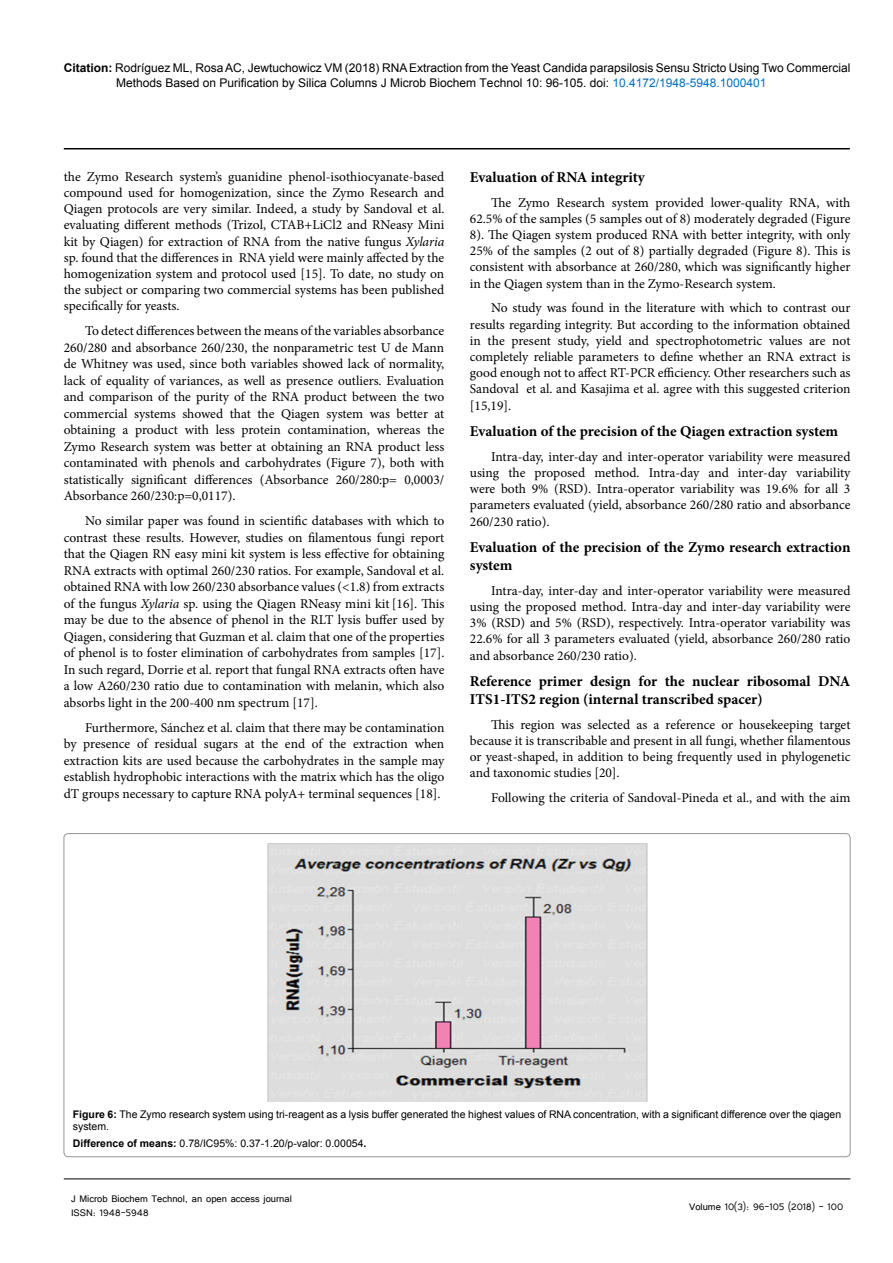
<style>
.page{position:relative;width:893px;height:1263px;background:#fff}
.page>*{position:absolute;margin:0;border:0;box-sizing:border-box;transform-origin:0 0}
.t1{font:700 15px/18px "Minion Pro";color:#000}
.t2{font:13.5px/16.2px "Minion Pro";color:#000;text-align:justify}
.t3{font:12px/14.4px "Arial";color:#000}
.t4{font:12px/14.4px "Tunga";color:#000}
.t5{font:10.5px/12.6px "Arial";color:#000}
.s1{font-weight:700}
.s2{color:#0072bc}
.s3{font-style:italic}
</style>
<div class="page">
<hr style="left:64px;top:148px;width:786px;height:1px;background:#000">
<hr style="left:64px;top:1179px;width:786px;height:1px;background:#000">
<img style="left:267px;top:843px;width:381px;height:258px">
<p class="t3" style="left:116px;top:61px;width:736px;text-indent:-52px"><span class="s1">Citation:</span> Rodríguez ML, Rosa AC, Jewtuchowicz VM (2018) RNA Extraction from the Yeast Candida parapsilosis Sensu Stricto Using Two Commercial<br>Methods Based on Purification by Silica Columns J Microb Biochem Technol 10: 96-105. doi: <span class="s2">10.4172/1948-5948.1000401</span></p>
<p class="t2" style="left:64px;top:168px;width:382px">the Zymo Research system’s guanidine phenol-isothiocyanate-based compound used for homogenization, since the Zymo Research and Qiagen protocols are very similar. Indeed, a study by Sandoval et al. evaluating different methods (Trizol, CTAB+LiCl2 and RNeasy Mini kit by Qiagen) for extraction of RNA from the native fungus <span class="s3">Xylaria </span>sp. found that the differences in RNA yield were mainly affected by the homogenization system and protocol used [15]. To date, no study on the subject or comparing two commercial systems has been published specifically for yeasts.</p>
<p class="t2" style="left:64px;top:323px;width:382px;text-indent:21px">To detect differences between the means of the variables absorbance 260/280 and absorbance 260/230, the nonparametric test U de Mann de Whitney was used, since both variables showed lack of normality, lack of equality of variances, as well as presence outliers. Evaluation and comparison of the purity of the RNA product between the two commercial systems showed that the Qiagen system was better at obtaining a product with less protein contamination, whereas the Zymo Research system was better at obtaining an RNA product less contaminated with phenols and carbohydrates (Figure 7), both with statistically significant differences (Absorbance 260/280:p= 0,0003/ Absorbance 260/230:p=0,0117).</p>
<p class="t2" style="left:64px;top:513px;width:382px;text-indent:21px">No similar paper was found in scientific databases with which to contrast these results. However, studies on filamentous fungi report that the Qiagen RN easy mini kit system is less effective for obtaining RNA extracts with optimal 260/230 ratios. For example, Sandoval et al. obtained RNA with low 260/230 absorbance values (&lt;1.8) from extracts of the fungus <span class="s3">Xylaria</span> sp. using the Qiagen RNeasy mini kit [16]. This may be due to the absence of phenol in the RLT lysis buffer used by Qiagen, considering that Guzman et al. claim that one of the properties of phenol is to foster elimination of carbohydrates from samples [17].<br>In such regard, Dorrie et al. report that fungal RNA extracts often have a low A260/230 ratio due to contamination with melanin, which also absorbs light in the 200-400 nm spectrum [17].</p>
<p class="t2" style="left:64px;top:719px;width:382px;text-indent:21px">Furthermore, Sánchez et al. claim that there may be contamination by presence of residual sugars at the end of the extraction when extraction kits are used because the carbohydrates in the sample may establish hydrophobic interactions with the matrix which has the oligo dT groups necessary to capture RNA polyA+ terminal sequences [18].</p>
<p class="t1" style="left:470px;top:168px;width:177px">Evaluation of RNA integrity</p>
<p class="t2" style="left:470px;top:194px;width:382px;text-indent:21px">The Zymo Research system provided lower-quality RNA, with 62.5% of the samples (5 samples out of 8) moderately degraded (Figure 8). The Qiagen system produced RNA with better integrity, with only 25% of the samples (2 out of 8) partially degraded (Figure 8). This is consistent with absorbance at 260/280, which was significantly higher in the Qiagen system than in the Zymo-Research system.</p>
<p class="t2" style="left:470px;top:300px;width:382px;text-indent:21px">No study was found in the literature with which to contrast our results regarding integrity. But according to the information obtained in the present study, yield and spectrophotometric values are not completely reliable parameters to define whether an RNA extract is good enough not to affect RT-PCR efficiency. Other researchers such as Sandoval et al. and Kasajima et al. agree with this suggested criterion [15,19].</p>
<p class="t1" style="left:470px;top:422px;width:370px">Evaluation of the precision of the Qiagen extraction system</p>
<p class="t2" style="left:470px;top:448px;width:382px;text-indent:21px">Intra-day, inter-day and inter-operator variability were measured using the proposed method. Intra-day and inter-day variability were both 9% (RSD). Intra-operator variability was 19.6% for all 3 parameters evaluated (yield, absorbance 260/280 ratio and absorbance 260/230 ratio).</p>
<p class="t1" style="left:470px;top:538px;width:382px">Evaluation of the precision of the Zymo research extraction system</p>
<p class="t2" style="left:470px;top:582px;width:382px;text-indent:21px">Intra-day, inter-day and inter-operator variability were measured using the proposed method. Intra-day and inter-day variability were 3% (RSD) and 5% (RSD), respectively. Intra-operator variability was 22.6% for all 3 parameters evaluated (yield, absorbance 260/280 ratio and absorbance 260/230 ratio).</p>
<p class="t1" style="left:470px;top:672px;width:382px">Reference primer design for the nuclear ribosomal DNA<br>ITS1-ITS2 region (internal transcribed spacer)</p>
<p class="t2" style="left:470px;top:716px;width:382px;text-indent:21px">This region was selected as a reference or housekeeping target because it is transcribable and present in all fungi, whether filamentous or yeast-shaped, in addition to being frequently used in phylogenetic and taxonomic studies [20].</p>
<p class="t2" style="left:491px;top:790px;width:361px">Following the criteria of Sandoval-Pineda et al., and with the aim</p>
<p class="t5" style="left:73px;top:1108px;width:770px"><span class="s1">Figure 6:</span> The Zymo research system using tri-reagent as a lysis buffer generated the highest values of RNA concentration, with a significant difference over the qiagen system.</p>
<p class="t5" style="left:73px;top:1137px;width:295px"><span class="s1">Difference of means:</span> 0.78/IC95%: 0.37-1.20/p-valor: 0.00054<span class="s1">.</span></p>
<p class="t4" style="left:71px;top:1190px;width:222px">J Microb Biochem Technol, an open access journal<br>ISSN: 1948-5948</p>
<p class="t4" style="left:689px;top:1199px;width:156px">Volume 10(3): 96-105 (2018) - 100</p>
</div>
